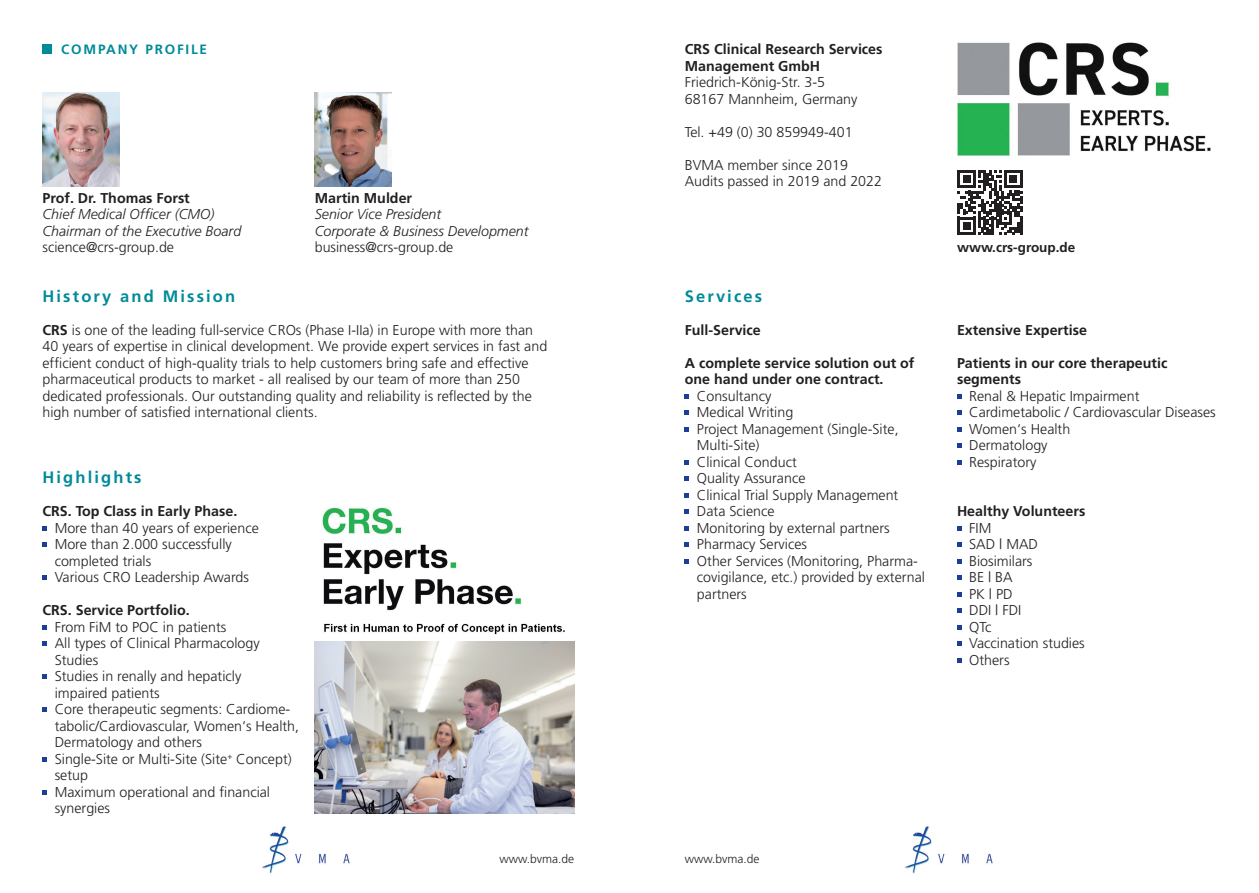
<style>
.page{position:relative;width:1259px;height:893px;background:#fff}
.page>*{position:absolute;margin:0;border:0;box-sizing:border-box;transform-origin:0 0}
.t1{font:700 16.5px "Frutiger";letter-spacing:.13em;color:#008b98}
.t2{font:300 14.25px/16.5px "Frutiger";color:#231f20}
.t3{font:700 14.25px/16.5px "Frutiger";color:#231f20}
.t4{font:italic 300 14.25px/16.5px "Frutiger";color:#231f20}
.t5{font:700 13.5px "Frutiger";color:#231f20}
.t6{font:700 13.5px "Frutiger";letter-spacing:.13em;color:#008b98}
.t7{font:300 12px "Frutiger";color:#231f20}
.s1{font-weight:700}
</style>
<div class="page">
<div style="left:43px;top:45px;width:9px;height:9px;background:#008b98"></div>
<img style="left:261px;top:826px;width:89px;height:48px">
<img style="left:904px;top:826px;width:89px;height:48px">
<svg style="left:685px;top:394px;width:4px;height:4px"></svg>
<svg style="left:685px;top:410px;width:4px;height:5px"></svg>
<svg style="left:685px;top:427px;width:4px;height:4px"></svg>
<svg style="left:685px;top:460px;width:4px;height:4px"></svg>
<svg style="left:685px;top:476px;width:4px;height:5px"></svg>
<svg style="left:685px;top:493px;width:4px;height:4px"></svg>
<svg style="left:685px;top:509px;width:4px;height:5px"></svg>
<svg style="left:685px;top:526px;width:4px;height:4px"></svg>
<svg style="left:685px;top:542px;width:4px;height:5px"></svg>
<svg style="left:685px;top:559px;width:4px;height:4px"></svg>
<svg style="left:957px;top:394px;width:4px;height:4px"></svg>
<svg style="left:957px;top:410px;width:4px;height:5px"></svg>
<svg style="left:957px;top:427px;width:4px;height:4px"></svg>
<svg style="left:957px;top:443px;width:4px;height:5px"></svg>
<svg style="left:957px;top:460px;width:4px;height:4px"></svg>
<svg style="left:957px;top:526px;width:4px;height:4px"></svg>
<svg style="left:957px;top:542px;width:4px;height:5px"></svg>
<svg style="left:957px;top:559px;width:4px;height:4px"></svg>
<svg style="left:957px;top:575px;width:4px;height:5px"></svg>
<svg style="left:957px;top:592px;width:4px;height:4px"></svg>
<svg style="left:957px;top:608px;width:4px;height:5px"></svg>
<svg style="left:957px;top:625px;width:4px;height:4px"></svg>
<svg style="left:957px;top:641px;width:4px;height:5px"></svg>
<svg style="left:957px;top:658px;width:4px;height:4px"></svg>
<svg style="left:1022px;top:170px;width:1px;height:65px"></svg>
<svg style="left:957px;top:170px;width:65px;height:65px"></svg>
<img style="left:957px;top:43px;width:253px;height:113px">
<img style="left:315px;top:641px;width:259px;height:172px">
<svg style="left:43px;top:526px;width:4px;height:4px"></svg>
<svg style="left:43px;top:542px;width:4px;height:5px"></svg>
<svg style="left:43px;top:575px;width:4px;height:5px"></svg>
<svg style="left:43px;top:625px;width:4px;height:4px"></svg>
<svg style="left:43px;top:641px;width:4px;height:5px"></svg>
<svg style="left:43px;top:674px;width:4px;height:5px"></svg>
<svg style="left:43px;top:707px;width:4px;height:5px"></svg>
<svg style="left:43px;top:757px;width:4px;height:4px"></svg>
<svg style="left:43px;top:790px;width:4px;height:4px"></svg>
<img style="left:315px;top:92px;width:76px;height:94px">
<img style="left:43px;top:92px;width:76px;height:94px">
<img style="left:321px;top:507px;width:244px;height:128px">
<p class="t6" style="left:61px;top:41px;width:147px">COMPANY PROFILE</p>
<p class="t3" style="left:43px;top:189px;width:149px">Prof. Dr. Thomas Forst</p>
<p class="t4" style="left:43px;top:206px;width:200px">Chief Medical Officer (CMO)<br>Chairman of the Executive Board</p>
<p class="t2" style="left:43px;top:239px;width:133px">science@crs-group.de</p>
<p class="t3" style="left:315px;top:189px;width:99px">Martin Mulder</p>
<p class="t4" style="left:315px;top:206px;width:215px">Senior Vice President<br>Corporate &amp; Business Development</p>
<p class="t2" style="left:315px;top:239px;width:140px">business@crs-group.de</p>
<p class="t3" style="left:685px;top:41px;width:199px">CRS Clinical Research Services<br>Management GmbH</p>
<p class="t2" style="left:685px;top:74px;width:174px">Friedrich-König-Str. 3-5<br>68167 Mannheim, Germany</p>
<p class="t2" style="left:685px;top:123px;width:169px">Tel. +49 (0) 30 859949-401</p>
<p class="t2" style="left:685px;top:156px;width:199px">BVMA member since 2019<br>Audits passed in 2019 and 2022</p>
<p class="t1" style="left:43px;top:286px;width:194px">History and Mission</p>
<p class="t1" style="left:685px;top:286px;width:79px">Services</p>
<p class="t2" style="left:43px;top:321px;width:506px"><span class="s1">CRS</span> is one of the leading full-service CROs (Phase I-IIa) in Europe with more than 40 years of expertise in clinical development. We provide expert services in fast and efficient conduct of high-quality trials to help customers bring safe and effective pharmaceutical products to market - all realised by our team of more than 250 dedicated professionals. Our outstanding quality and reliability is reflected by the high number of satisfied international clients.</p>
<p class="t1" style="left:43px;top:468px;width:101px">Highlights</p>
<p class="t3" style="left:43px;top:503px;width:196px">CRS. Top Class in Early Phase.</p>
<p class="t2" style="left:55px;top:519px;width:206px">More than 40 years of experience<br>More than 2.000 successfully completed trials<br>Various CRO Leadership Awards</p>
<p class="t3" style="left:43px;top:602px;width:149px">CRS. Service Portfolio.</p>
<p class="t2" style="left:55px;top:618px;width:246px">From FiM to POC in patients<br>All types of Clinical Pharmacology<br>Studies<br>Studies in renally and hepaticly<br>impaired patients<br>Core therapeutic segments: Cardiome&shy;tabolic/Cardiovascular, Women‘s Health,<br>Dermatology and others<br>Single-Site or Multi-Site (Site<sup>+</sup> Concept) setup<br>Maximum operational and financial synergies</p>
<p class="t3" style="left:685px;top:321px;width:78px">Full-Service</p>
<p class="t3" style="left:685px;top:354px;width:231px">A complete service solution out of one hand under one contract.</p>
<p class="t2" style="left:697px;top:387px;width:229px">Consultancy<br>Medical Writing<br>Project Management (Single-Site,<br>Multi-Site)<br>Clinical Conduct<br>Quality Assurance<br>Clinical Trial Supply Management<br>Data Science<br>Monitoring by external partners<br>Pharmacy Services<br>Other Services (Monitoring, Pharma&shy;covigilance, etc.) provided by external partners</p>
<p class="t7" style="left:499px;top:852px;width:76px">www.bvma.de</p>
<p class="t7" style="left:685px;top:852px;width:76px">www.bvma.de</p>
<p class="t5" style="left:957px;top:239px;width:120px">www.crs-group.de</p>
<p class="t3" style="left:957px;top:321px;width:131px">Extensive Expertise</p>
<p class="t3" style="left:957px;top:354px;width:212px">Patients in our core therapeutic segments</p>
<p class="t2" style="left:969px;top:387px;width:248px">Renal &amp; Hepatic Impairment<br>Cardimetabolic / Cardiovascular Diseases<br>Women‘s Health<br>Dermatology<br>Respiratory</p>
<p class="t3" style="left:957px;top:503px;width:130px">Healthy Volunteers</p>
<p class="t2" style="left:969px;top:519px;width:117px">FIM<br>SAD | MAD<br>Biosimilars<br>BE | BA<br>PK | PD<br>DDI | FDI<br>QTc<br>Vaccination studies<br>Others</p>
</div>
